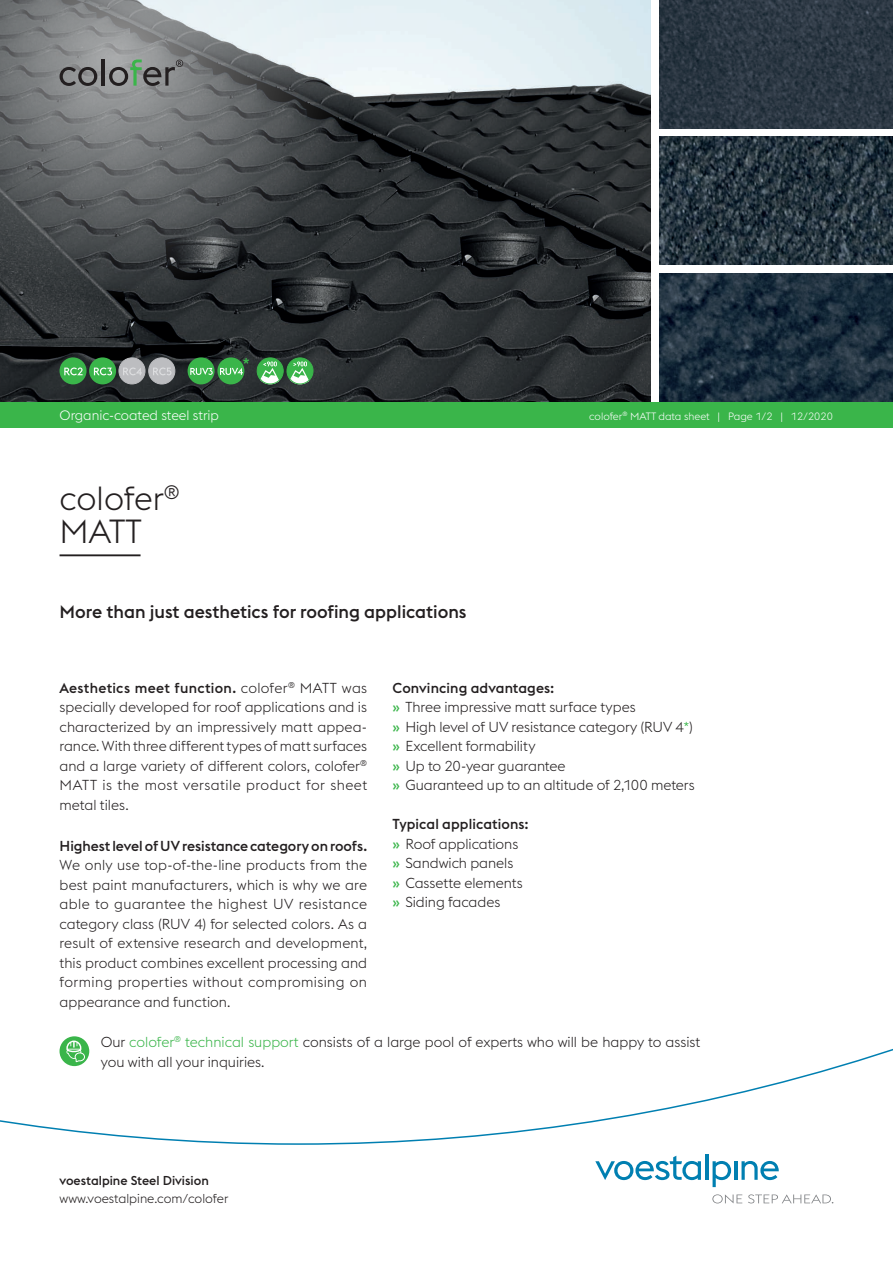
<style>
.page{position:relative;width:893px;height:1263px;background:#fff}
.page>*{position:absolute;margin:0;border:0;box-sizing:border-box;transform-origin:0 0}
.t1{font:300 33px/33px "voestalpine";color:#231f20}
.t2{font:500 18px "voestalpine";color:#231f20}
.t3{font:300 14.25px/19.5px "voestalpine";color:#231f20}
.t4{font:500 14.25px "voestalpine";letter-spacing:-.005em;color:#231f20}
.t5{font:300 13.5px "voestalpine";color:#fff}
.t6{font:300 12.75px "voestalpine";color:#231f20}
.t7{font:500 12.75px "voestalpine";color:#231f20}
.t8{font:300 10.5px "voestalpine";color:#fff}
.s1{font-weight:500}
.s2{font-weight:500;color:#3ab54a}
.s3{color:#3ab54a}
</style>
<div class="page">
<img style="left:0;top:0;width:650px;height:402px">
<div style="left:0;top:402px;width:893px;height:25px;background:#3ab54a"></div>
<svg style="left:0;top:1042px;width:893px;height:103px"></svg>
<svg style="left:595px;top:1156px;width:106px;height:24px"></svg>
<hr style="left:705px;top:1154px;width:3px;height:26px;background:#007fb1">
<svg style="left:713px;top:1161px;width:18px;height:26px"></svg>
<hr style="left:734px;top:1161px;width:3px;height:19px;background:#007fb1">
<svg style="left:741px;top:1161px;width:38px;height:19px"></svg>
<svg style="left:712px;top:1194px;width:30px;height:9px"></svg>
<svg style="left:748px;top:1194px;width:85px;height:9px"></svg>
<div style="left:60px;top:357px;width:27px;height:27px;background:#3ab54a;border-radius:50%"></div>
<svg style="left:64px;top:367px;width:19px;height:8px"></svg>
<div style="left:89px;top:357px;width:27px;height:27px;background:#3ab54a;border-radius:50%"></div>
<svg style="left:94px;top:367px;width:18px;height:8px"></svg>
<div style="left:119px;top:358px;width:26px;height:26px;background:#bcbdc0;border-radius:50%"></div>
<div style="left:118px;top:357px;width:27px;height:27px;border:1px solid #bcbdc0;border-radius:50%"></div>
<svg style="left:123px;top:367px;width:19px;height:8px"></svg>
<div style="left:149px;top:358px;width:26px;height:26px;background:#bcbdc0;border-radius:50%"></div>
<div style="left:148px;top:357px;width:27px;height:27px;border:1px solid #bcbdc0;border-radius:50%"></div>
<svg style="left:153px;top:367px;width:18px;height:8px"></svg>
<div style="left:257px;top:358px;width:26px;height:26px;background:#3ab54a;border-radius:50%"></div>
<div style="left:257px;top:357px;width:27px;height:27px;border:1px solid #3ab54a;border-radius:50%"></div>
<svg style="left:0;top:0;width:355px;height:298px;background:#66696c"></svg>
<div style="left:287px;top:358px;width:26px;height:26px;background:#3ab54a;border-radius:50%"></div>
<div style="left:286px;top:357px;width:27px;height:27px;border:1px solid #3ab54a;border-radius:50%"></div>
<svg style="left:257px;top:361px;width:56px;height:23px"></svg>
<img style="left:659px;top:137px;width:234px;height:128px">
<img style="left:659px;top:0;width:234px;height:128px">
<img style="left:659px;top:274px;width:234px;height:128px">
<div style="left:217px;top:357px;width:27px;height:27px;background:#3ab54a;border-radius:50%"></div>
<svg style="left:220px;top:358px;width:29px;height:17px"></svg>
<div style="left:188px;top:357px;width:27px;height:27px;background:#3ab54a;border-radius:50%"></div>
<svg style="left:190px;top:368px;width:23px;height:7px"></svg>
<svg style="left:60px;top:67px;width:37px;height:19px"></svg>
<hr style="left:102px;top:60px;width:3px;height:26px;background:#231f20">
<svg style="left:109px;top:60px;width:74px;height:26px;background:#777f7a"></svg>
<hr style="left:60px;top:554px;width:81px;height:2px;background:#231f20">
<div style="left:60px;top:1036px;width:29px;height:30px;background:#3ab54a;border-radius:50%"></div>
<svg style="left:66px;top:1040px;width:19px;height:22px"></svg>
<p class="t5" style="left:60px;top:407px;width:161px">Organic-coated steel strip</p>
<p class="t8" style="left:589px;top:410px;width:245px">colofer<sup>®</sup> MATT data sheet | Page 1/2 | 12/2020</p>
<h1 class="t1" style="left:60px;top:482px;width:122px">colofer<sup>®<br></sup>MATT</h1>
<p class="t2" style="left:60px;top:601px;width:409px">More than just aesthetics for roofing applications</p>
<p class="t3" style="left:60px;top:678px;width:309px;text-align:justify"><span class="s1">Aesthetics meet function.</span> colofer<sup>®</sup> MATT was specially developed for roof applications and is characterized by an impressively matt appea&shy;rance. With three different types of matt surfaces and a large variety of different colors, colofer<sup>® </sup>MATT is the most versatile product for sheet metal tiles.</p>
<p class="t4" style="left:60px;top:837px;width:309px">Highest level of UV resistance category on roofs.</p>
<p class="t3" style="left:60px;top:855px;width:309px;text-align:justify">We only use top-of-the-line products from the best paint manufacturers, which is why we are able to guarantee the highest UV resistance category class (RUV 4) for selected colors. As a result of extensive research and development, this product combines excellent processing and forming properties without compromising on appearance and function.</p>
<p class="t3" style="left:393px;top:678px;width:303px"><span class="s1">Convincing advantages:<br></span><span class="s2">»</span> Three impressive matt surface types<br><span class="s2">»</span> High level of UV resistance category (RUV 4<span class="s3">*</span>) <span class="s2">»</span> Excellent formability<br><span class="s2">»</span> Up to 20-year guarantee<br><span class="s2">»</span> Guaranteed up to an altitude of 2,100 meters</p>
<p class="t3" style="left:393px;top:814px;width:138px"><span class="s1">Typical applications: </span><span class="s2">»</span> Roof applications <span class="s2">»</span> Sandwich panels<br><span class="s2">»</span> Cassette elements <span class="s2">»</span> Siding facades</p>
<p class="t3" style="left:101px;top:1032px;width:601px">Our <span class="s3">colofer</span><sup>®</sup> <span class="s3">technical support</span> consists of a large pool of experts who will be happy to assist you with all your inquiries.</p>
<p class="t7" style="left:60px;top:1173px;width:151px">voestalpine Steel Division</p>
<p class="t6" style="left:60px;top:1191px;width:170px">www.voestalpine.com/colofer</p>
</div>
